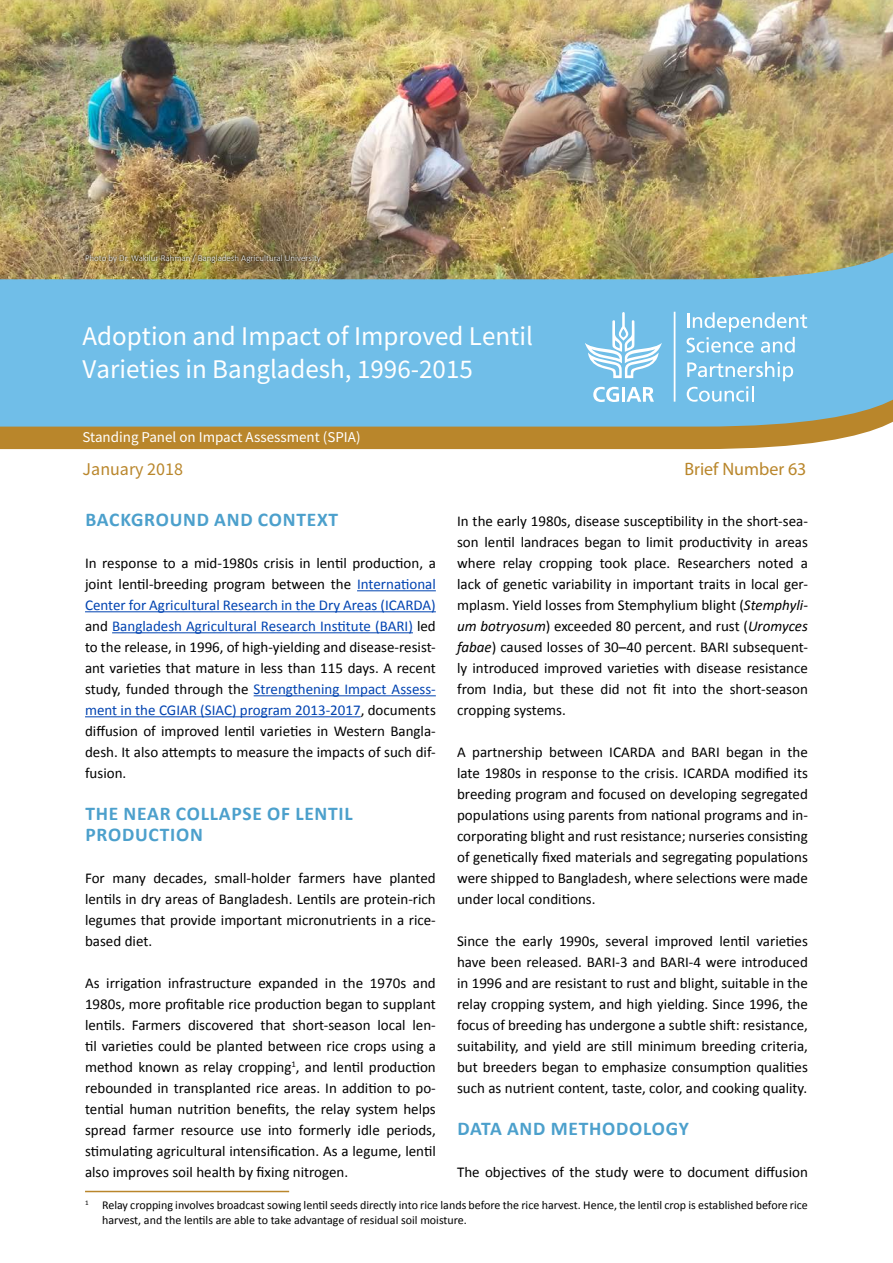
<style>
.page{position:relative;width:893px;height:1263px;background:#fff}
.page>*{position:absolute;margin:0;border:0;box-sizing:border-box;transform-origin:0 0}
.t1{font:27px/33px "Source Sans Pro";color:#fff}
.t2{font:700 19.5px/21px "Calibri";letter-spacing:.04em;color:#4ca0cc}
.t3{font:18px "Proxima Sans";color:#b9862b}
.t4{font:18px "Source Sans Pro";color:#b9862b}
.t5{font:15px/21px "Calibri";color:#000;text-align:justify}
.t6{font:15px "Source Sans Pro";color:#fff}
.t7{font:12px/15px "Calibri";color:#000}
.t8{font:300 9px "Calibri";color:#fff}
.s1{color:#0043b1}
.s2{font-style:italic}
</style>
<div class="page">
<img style="left:0;top:0;width:893px;height:234px">
<svg style="left:0;top:234px;width:893px;height:216px;background:#84aeb3"></svg>
<svg style="left:585px;top:311px;width:77px;height:67px"></svg>
<svg style="left:593px;top:387px;width:26px;height:15px"></svg>
<hr style="left:622px;top:387px;width:3px;height:15px;background:#fff">
<svg style="left:626px;top:387px;width:28px;height:15px"></svg>
<svg style="left:687px;top:312px;width:120px;height:41px;background:#8ecbec"></svg>
<svg style="left:687px;top:361px;width:106px;height:41px;background:#8ac9ec"></svg>
<hr style="left:674px;top:312px;width:1px;height:90px;background:#fff">
<div style="left:84px;top:253px;width:238px;height:11px;background:#000;opacity:.87"></div>
<hr style="left:357px;top:590px;width:79px;height:1px;background:#0043b1">
<hr style="left:85px;top:611px;width:351px;height:1px;background:#0043b1">
<hr style="left:112px;top:632px;width:301px;height:1px;background:#0043b1">
<hr style="left:254px;top:695px;width:182px;height:1px;background:#0043b1">
<hr style="left:85px;top:716px;width:276px;height:1px;background:#0043b1">
<hr style="left:85px;top:1191px;width:204px;height:1px;background:#b9862b">
<p class="t8" style="left:85px;top:252px;width:237px">Photo by Dr. Wakilur Rahman / Bangladesh Agricultural University</p>
<h1 class="t1" style="left:83px;top:319px;width:452px">Adoption and Impact of Improved Lentil<br>Varieties in Bangladesh, 1996-2015</h1>
<p class="t6" style="left:83px;top:428px;width:279px">Standing Panel on Impact Assessment (SPIA)</p>
<p class="t4" style="left:83px;top:458px;width:102px">January 2018</p>
<p class="t3" style="left:684px;top:458px;width:124px">Brief Number 63</p>
<h2 class="t2" style="left:85px;top:509px;width:254px">BACKGROUND AND CONTEXT</h2>
<p class="t5" style="left:85px;top:553px;width:352px">In response to a mid-1980s crisis in lentil production, a joint lentil-breeding program between the <span class="s1">International Center for Agricultural Research in the Dry Areas (ICARDA) </span>and <span class="s1">Bangladesh Agricultural Research Institute (BARI)</span> led to the release, in 1996, of high-yielding and disease-resist&shy;ant varieties that mature in less than 115 days. A recent study, funded through the <span class="s1">Strengthening Impact Assess&shy;ment in the CGIAR (SIAC) program 2013-2017</span>, documents diffusion of improved lentil varieties in Western Bangla&shy;desh. It also attempts to measure the impacts of such dif&shy;fusion.</p>
<h2 class="t2" style="left:85px;top:803px;width:269px">THE NEAR COLLAPSE OF LENTIL<br>PRODUCTION</h2>
<p class="t5" style="left:85px;top:868px;width:352px">For many decades, small-holder farmers have planted lentils in dry areas of Bangladesh. Lentils are protein-rich legumes that provide important micronutrients in a rice&shy;based diet.</p>
<p class="t5" style="left:85px;top:973px;width:352px">As irrigation infrastructure expanded in the 1970s and 1980s, more profitable rice production began to supplant lentils. Farmers discovered that short-season local len&shy;til varieties could be planted between rice crops using a method known as relay cropping<sup>1</sup>, and lentil production rebounded in transplanted rice areas. In addition to po&shy;tential human nutrition benefits, the relay system helps spread farmer resource use into formerly idle periods, stimulating agricultural intensification. As a legume, lentil also improves soil health by fixing nitrogen.</p>
<p class="t5" style="left:457px;top:511px;width:352px">In the early 1980s, disease susceptibility in the short-sea&shy;son lentil landraces began to limit productivity in areas where relay cropping took place. Researchers noted a lack of genetic variability in important traits in local ger&shy;mplasm. Yield losses from Stemphylium blight (<span class="s2">Stemphyli&shy;um botryosum</span>) exceeded 80 percent, and rust (<span class="s2">Uromyces fabae</span>) caused losses of 30–40 percent. BARI subsequent&shy;ly introduced improved varieties with disease resistance from India, but these did not fit into the short-season cropping systems.</p>
<p class="t5" style="left:457px;top:742px;width:352px">A partnership between ICARDA and BARI began in the late 1980s in response to the crisis. ICARDA modified its breeding program and focused on developing segregated populations using parents from national programs and in&shy;corporating blight and rust resistance; nurseries consisting of genetically fixed materials and segregating populations were shipped to Bangladesh, where selections were made under local conditions.</p>
<p class="t5" style="left:457px;top:931px;width:352px">Since the early 1990s, several improved lentil varieties have been released. BARI-3 and BARI-4 were introduced in 1996 and are resistant to rust and blight, suitable in the relay cropping system, and high yielding. Since 1996, the focus of breeding has undergone a subtle shift: resistance, suitability, and yield are still minimum breeding criteria, but breeders began to emphasize consumption qualities such as nutrient content, taste, color, and cooking quality.</p>
<h2 class="t2" style="left:457px;top:1118px;width:233px">DATA AND METHODOLOGY</h2>
<p class="t5" style="left:457px;top:1162px;width:352px">The objectives of the study were to document diffusion</p>
<p class="t7" style="left:102px;top:1198px;width:707px;text-indent:-17px"><sup>1</sup> Relay cropping involves broadcast sowing lentil seeds directly into rice lands before the rice harvest. Hence, the lentil crop is established before rice harvest, and the lentils are able to take advantage of residual soil moisture.</p>
</div>
